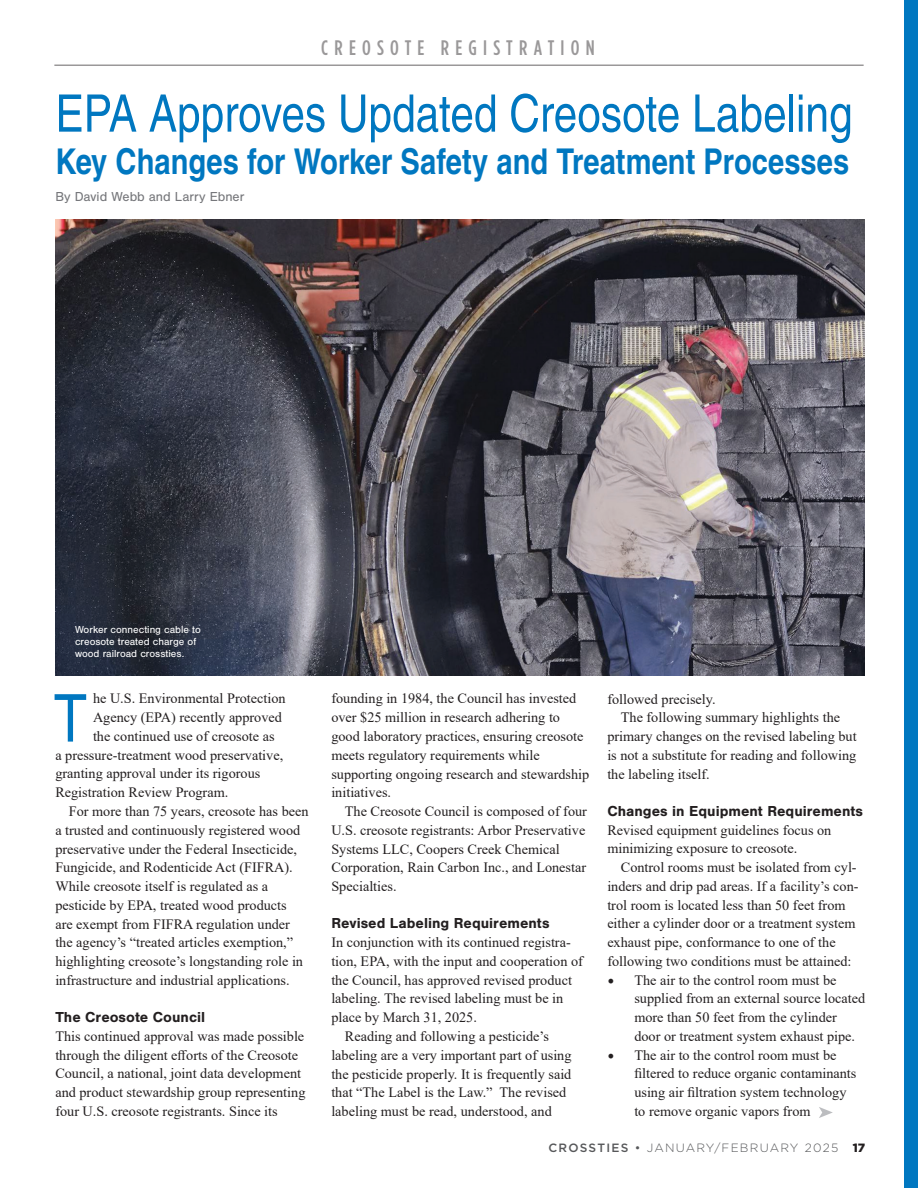
<style>
.page{position:relative;width:918px;height:1188px;background:#fff}
.page>*{position:absolute;margin:0;border:0;box-sizing:border-box;transform-origin:0 0}
.t1{font:66px "Nimbus San Con L";color:#0077c0}
.t2{font:51.75px "Nimbus San Con L";color:#0077c0}
.t3{font:700 35.55px "Nimbus San Con L";color:#0077c0}
.t4{font:500 21px "Gotham Condensed";letter-spacing:.3em;color:#9a9899}
.t5{font:700 15px "Nimbus San";color:#231f20}
.t6{font:14.25px/18.8px "Times New Roman";color:#231f20}
.t7{font:13.5px "Nimbus San";color:#76777b}
.t8{font:300 12px "Gotham";letter-spacing:.1em;color:#57585a}
.t9{font:10.5px/12px "Nimbus San";color:#fff}
.s1{font-family:"Minion Pro";font-size:18px}
.s2{font-weight:500}
.s3{font-weight:400}
.s4{font-weight:900;color:#231f20}
</style>
<div class="page">
<hr style="left:54px;top:64px;width:810px;height:2px;background:#9a9899">
<div style="left:904px;top:0;width:14px;height:1188px;background:#0077c0"></div>
<img style="left:55px;top:219px;width:810px;height:456px">
<svg style="left:819px;top:1107px;width:14px;height:11px"></svg>
<h3 class="t4" style="left:321px;top:35px;width:275px">CREOSOTE REGISTRATION</h3>
<h2 class="t2" style="left:55px;top:76px;width:799px">EPA Approves Updated Creosote Labeling</h2>
<h3 class="t3" style="left:55px;top:135px;width:795px">Key Changes for Worker Safety and Treatment Processes</h3>
<p class="t7" style="left:55px;top:189px;width:191px">By David Webb and Larry Ebner</p>
<p class="t9" style="left:75px;top:623px;width:127px">Worker connecting cable to creosote treated charge of wood railroad crossties.</p>
<p class="t6" style="left:93px;top:689px;width:194px">he U.S. Environmental Protection</p>
<p class="t6" style="left:93px;top:708px;width:191px">Agency (EPA) recently approved</p>
<p class="t6" style="left:93px;top:726px;width:183px">the continued use of creosote as</p>
<p class="t6" style="left:55px;top:745px;width:229px">a pressure-treatment wood preservative,</p>
<p class="t6" style="left:55px;top:764px;width:207px">granting approval under its rigorous</p>
<p class="t6" style="left:55px;top:783px;width:174px">Registration Review Program.</p>
<p class="t6" style="left:69px;top:801px;width:241px">For more than 75 years, creosote has been</p>
<p class="t6" style="left:55px;top:820px;width:246px">a trusted and continuously registered wood</p>
<p class="t6" style="left:55px;top:839px;width:243px">preservative under the Federal Insecticide,</p>
<p class="t6" style="left:55px;top:858px;width:239px">Fungicide, and Rodenticide Act (FIFRA).</p>
<p class="t6" style="left:55px;top:876px;width:214px">While creosote itself is regulated as a</p>
<p class="t6" style="left:55px;top:895px;width:233px">pesticide by EPA, treated wood products</p>
<p class="t6" style="left:55px;top:914px;width:236px">are exempt from FIFRA regulation under</p>
<p class="t6" style="left:55px;top:933px;width:239px">the agency’s “treated articles exemption,”</p>
<p class="t6" style="left:55px;top:951px;width:249px">highlighting creosote’s longstanding role in</p>
<p class="t6" style="left:55px;top:970px;width:236px">infrastructure and industrial applications.</p>
<p class="t5" style="left:55px;top:1009px;width:151px">The Creosote Council</p>
<p class="t6" style="left:55px;top:1026px;width:252px">This continued approval was made possible through the diligent efforts of the Creosote Council, a national, joint data development and product stewardship group representing four U.S. creosote registrants. Since its</p>
<h1 class="t1" style="left:54px;top:671px;width:35px">T</h1>
<p class="t6" style="left:331px;top:689px;width:260px">founding in 1984, the Council has invested over $25 million in research adhering to good laboratory practices, ensuring creosote meets regulatory requirements while supporting ongoing research and stewardship initiatives.</p>
<p class="t6" style="left:331px;top:801px;width:257px;text-indent:13px">The Creosote Council is composed of four U.S. creosote registrants: Arbor Preservative Systems LLC, Coopers Creek Chemical Corporation, Rain Carbon Inc., and Lonestar Specialties.</p>
<p class="t5" style="left:331px;top:915px;width:220px">Revised Labeling Requirements</p>
<p class="t6" style="left:331px;top:933px;width:241px">In conjunction with its continued registra-</p>
<p class="t6" style="left:331px;top:951px;width:253px">tion, EPA, with the input and cooperation of</p>
<p class="t6" style="left:331px;top:970px;width:242px">the Council, has approved revised product</p>
<p class="t6" style="left:331px;top:989px;width:234px">labeling. The revised labeling must be in</p>
<p class="t6" style="left:331px;top:1008px;width:147px">place by March 31, 2025.</p>
<p class="t6" style="left:345px;top:1026px;width:206px">Reading and following a pesticide’s</p>
<p class="t6" style="left:331px;top:1045px;width:242px">labeling are a very important part of using</p>
<p class="t6" style="left:331px;top:1064px;width:242px">the pesticide properly. It is frequently said</p>
<p class="t6" style="left:331px;top:1083px;width:237px">that “The Label is the Law.” The revised</p>
<p class="t6" style="left:331px;top:1101px;width:222px">labeling must be read, understood, and</p>
<p class="t6" style="left:607px;top:689px;width:110px">followed precisely.</p>
<p class="t6" style="left:621px;top:708px;width:221px">The following summary highlights the</p>
<p class="t6" style="left:607px;top:726px;width:251px">primary changes on the revised labeling but</p>
<p class="t6" style="left:607px;top:745px;width:250px">is not a substitute for reading and following</p>
<p class="t6" style="left:607px;top:764px;width:104px">the labeling itself.</p>
<p class="t5" style="left:607px;top:803px;width:257px">Changes in Equipment Requirements</p>
<p class="t6" style="left:607px;top:820px;width:226px">Revised equipment guidelines focus on minimizing exposure to creosote.</p>
<p class="t6" style="left:607px;top:858px;width:253px;text-indent:14px">Control rooms must be isolated from cyl&shy;inders and drip pad areas. If a facility’s con&shy;trol room is located less than 50 feet from either a cylinder door or a treatment system exhaust pipe, conformance to one of the following two conditions must be attained:</p>
<p class="t6" style="left:634px;top:970px;width:233px;text-indent:-27px"><span class="s1">•</span> The air to the control room must be supplied from an external source located more than 50 feet from the cylinder door or treatment system exhaust pipe.</p>
<p class="t6" style="left:634px;top:1045px;width:224px;text-indent:-27px"><span class="s1">•</span> The air to the control room must be filtered to reduce organic contaminants using air filtration system technology to remove organic vapors from</p>
<p class="t8" style="left:548px;top:1140px;width:318px"><span class="s2">CROSSTIES</span> <span class="s3">•</span> JANUARY/FEBRUARY 2025 <span class="s4">17</span></p>
</div>
